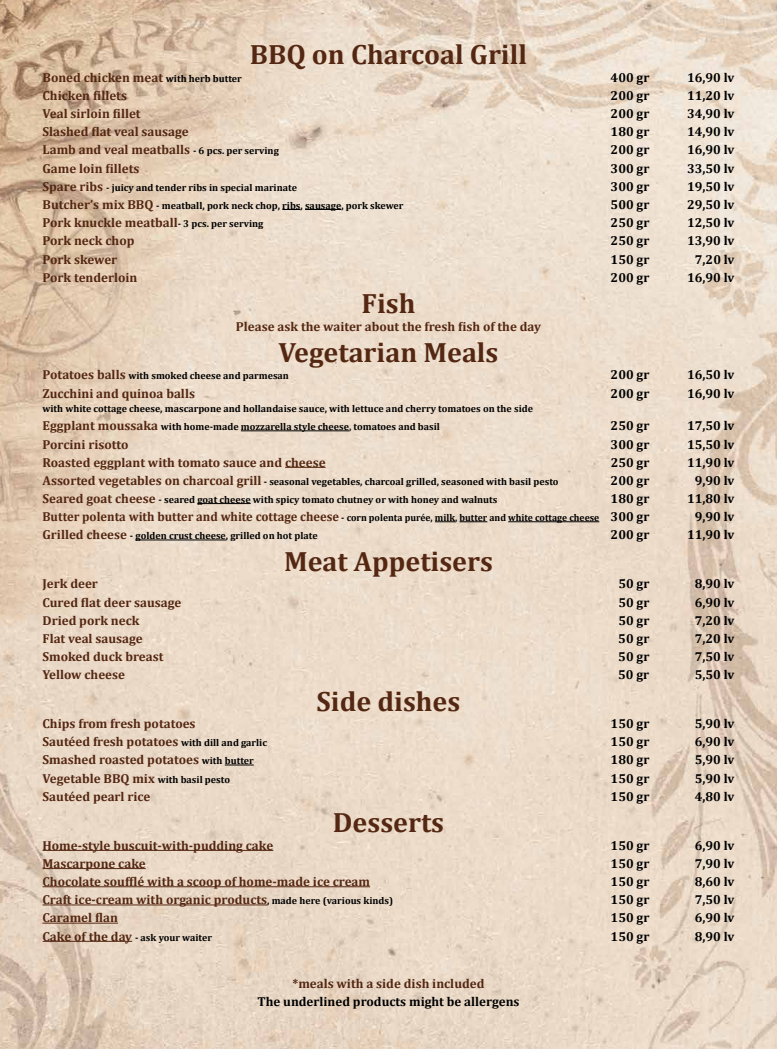
<style>
.page{position:relative;width:777px;height:1049px;background:#fff}
.page>*{position:absolute;margin:0;border:0;box-sizing:border-box;transform-origin:0 0}
.t1{font:700 28px "Cambria";color:#542712}
.t2{font:700 13px "Cambria";color:#542712}
.t3{font:700 13px "Cambria";color:#000}
.t4{font:700 10px/18.2px "Cambria";color:#000}
.t5{font:700 10px "Cambria";color:#000;scale:.96 1}
.s1{font-size:10px;color:#000}
.s2{font-size:13px;color:#542712}
.s3{font-size:13px}
</style>
<div class="page">
<img style="left:0;top:0;width:777px;height:1049px">
<svg style="left:282px;top:209px;width:18px;height:1px"></svg>
<hr style="left:305px;top:209px;width:36px;height:1px;background:#000">
<hr style="left:241px;top:430px;width:108px;height:1px;background:#000">
<hr style="left:285px;top:467px;width:40px;height:1px;background:#542712">
<hr style="left:197px;top:503px;width:54px;height:1px;background:#000">
<svg style="left:435px;top:521px;width:52px;height:1px"></svg>
<hr style="left:508px;top:521px;width:91px;height:1px;background:#000">
<hr style="left:135px;top:539px;width:91px;height:1px;background:#000">
<svg style="left:225px;top:764px;width:29px;height:1px"></svg>
<hr style="left:43px;top:850px;width:230px;height:1px;background:#542712">
<hr style="left:43px;top:868px;width:103px;height:1px;background:#542712">
<hr style="left:43px;top:886px;width:327px;height:1px;background:#542712">
<hr style="left:43px;top:904px;width:224px;height:1px;background:#542712">
<hr style="left:43px;top:922px;width:75px;height:1px;background:#542712">
<hr style="left:43px;top:941px;width:89px;height:1px;background:#542712">
<h1 class="t1" style="left:250px;top:35px;width:279px">BBQ on Charcoal Grill</h1>
<p class="t2" style="left:43px;top:68px;width:201px">Boned chicken meat <span class="s1">with herb butter</span></p>
<p class="t3" style="left:610px;top:68px;width:40px">400 gr</p>
<p class="t3" style="left:687px;top:68px;width:49px">16,90 lv</p>
<p class="t2" style="left:43px;top:86px;width:86px">Chicken fillets</p>
<p class="t3" style="left:610px;top:86px;width:40px">200 gr</p>
<p class="t3" style="left:687px;top:86px;width:49px">11,20 lv</p>
<p class="t2" style="left:43px;top:104px;width:100px">Veal sirloin fillet</p>
<p class="t3" style="left:610px;top:104px;width:40px">200 gr</p>
<p class="t3" style="left:687px;top:104px;width:49px">34,90 lv</p>
<p class="t2" style="left:43px;top:123px;width:148px">Slashed flat veal sausage</p>
<p class="t3" style="left:610px;top:123px;width:40px">180 gr</p>
<p class="t3" style="left:687px;top:123px;width:49px">14,90 lv</p>
<p class="t2" style="left:43px;top:141px;width:238px">Lamb and veal meatballs <span class="s1">- 6 pcs. per serving</span></p>
<p class="t3" style="left:610px;top:141px;width:40px">200 gr</p>
<p class="t3" style="left:687px;top:141px;width:49px">16,90 lv</p>
<p class="t2" style="left:43px;top:159px;width:98px">Game loin fillets</p>
<p class="t3" style="left:610px;top:159px;width:40px">300 gr</p>
<p class="t3" style="left:687px;top:159px;width:49px">33,50 lv</p>
<p class="t4" style="left:43px;top:178px;width:256px"><span class="s2">Spare ribs</span> - juicy and tender ribs in special marinate</p>
<p class="t3" style="left:610px;top:177px;width:40px">300 gr</p>
<p class="t3" style="left:687px;top:177px;width:49px">19,50 lv</p>
<p class="t4" style="left:43px;top:196px;width:362px"><span class="s2">Butcher’s mix BBQ</span> - meatball, pork neck chop, ribs, sausage, pork skewer</p>
<p class="t3" style="left:610px;top:195px;width:40px">500 gr</p>
<p class="t3" style="left:687px;top:195px;width:49px">29,50 lv</p>
<p class="t2" style="left:43px;top:214px;width:222px">Pork knuckle meatball<span class="s1">- 3 pcs. per serving</span></p>
<p class="t3" style="left:610px;top:214px;width:40px">250 gr</p>
<p class="t3" style="left:687px;top:214px;width:49px">12,50 lv</p>
<p class="t2" style="left:43px;top:232px;width:93px">Pork neck chop</p>
<p class="t3" style="left:610px;top:232px;width:40px">250 gr</p>
<p class="t3" style="left:687px;top:232px;width:49px">13,90 lv</p>
<p class="t2" style="left:43px;top:250px;width:76px">Pork skewer</p>
<p class="t3" style="left:610px;top:250px;width:40px">150 gr</p>
<p class="t3" style="left:695px;top:250px;width:41px">7,20 lv</p>
<p class="t2" style="left:43px;top:268px;width:96px">Pork tenderloin</p>
<p class="t3" style="left:610px;top:268px;width:40px">200 gr</p>
<p class="t3" style="left:687px;top:268px;width:49px">16,90 lv</p>
<h1 class="t1" style="left:361px;top:284px;width:55px">Fish</h1>
<p class="t2" style="left:236px;top:317px;width:306px">Please ask the waiter about the fresh fish of the day</p>
<h1 class="t1" style="left:278px;top:333px;width:221px">Vegetarian Meals</h1>
<p class="t4" style="left:43px;top:367px;width:248px"><span class="s2">Potatoes balls</span> with smoked cheese and parmesan</p>
<p class="t3" style="left:610px;top:366px;width:40px">200 gr</p>
<p class="t3" style="left:687px;top:366px;width:49px">16,50 lv</p>
<p class="t2" style="left:43px;top:384px;width:154px">Zucchini and quinoa balls</p>
<p class="t3" style="left:610px;top:384px;width:40px">200 gr</p>
<p class="t3" style="left:687px;top:384px;width:49px">16,90 lv</p>
<p class="t4" style="left:43px;top:399px;width:492px">with white cottage cheese, mascarpone and hollandaise sauce, with lettuce and cherry tomatoes on the side<br><span class="s2">Eggplant moussaka</span> with home-made mozzarella style cheese, tomatoes and basil</p>
<p class="t3" style="left:610px;top:417px;width:40px">250 gr</p>
<p class="t3" style="left:687px;top:417px;width:49px">17,50 lv</p>
<p class="t2" style="left:43px;top:435px;width:88px">Porcini risotto</p>
<p class="t3" style="left:610px;top:435px;width:40px">300 gr</p>
<p class="t3" style="left:687px;top:435px;width:49px">15,50 lv</p>
<p class="t2" style="left:43px;top:453px;width:284px">Roasted eggplant with tomato sauce and cheese</p>
<p class="t3" style="left:610px;top:453px;width:40px">250 gr</p>
<p class="t3" style="left:687px;top:453px;width:49px">11,90 lv</p>
<p class="t4" style="left:43px;top:472px;width:517px"><span class="s2">Assorted vegetables on charcoal grill</span> - seasonal vegetables, charcoal grilled, seasoned with basil pesto</p>
<p class="t3" style="left:610px;top:471px;width:40px">200 gr</p>
<p class="t3" style="left:695px;top:471px;width:41px">9,90 lv</p>
<p class="t4" style="left:43px;top:490px;width:456px"><span class="s2">Seared goat cheese</span> - seared goat cheese with spicy tomato chutney or with honey and walnuts</p>
<p class="t3" style="left:610px;top:489px;width:40px">180 gr</p>
<p class="t3" style="left:687px;top:489px;width:49px">11,80 lv</p>
<p class="t5" style="left:43px;top:511px;width:633px"><span class="s2">Butter polenta with butter and white cottage cheese</span> - corn polenta purée, milk, butter and white cottage cheese <span class="s3">300 gr</span></p>
<p class="t3" style="left:695px;top:508px;width:41px">9,90 lv</p>
<p class="t4" style="left:43px;top:527px;width:277px"><span class="s2">Grilled cheese</span> - golden crust cheese, grilled on hot plate</p>
<p class="t3" style="left:610px;top:526px;width:40px">200 gr</p>
<p class="t3" style="left:687px;top:526px;width:49px">11,90 lv</p>
<h1 class="t1" style="left:284px;top:542px;width:210px">Meat Appetisers</h1>
<p class="t2" style="left:43px;top:575px;width:57px">Jerk deer</p>
<p class="t3" style="left:618px;top:575px;width:33px">50 gr</p>
<p class="t3" style="left:695px;top:575px;width:41px">8,90 lv</p>
<p class="t2" style="left:43px;top:593px;width:140px">Cured flat deer sausage</p>
<p class="t3" style="left:618px;top:593px;width:33px">50 gr</p>
<p class="t3" style="left:695px;top:593px;width:41px">6,90 lv</p>
<p class="t2" style="left:43px;top:611px;width:98px">Dried pork neck</p>
<p class="t3" style="left:618px;top:611px;width:33px">50 gr</p>
<p class="t3" style="left:695px;top:611px;width:41px">7,20 lv</p>
<p class="t2" style="left:42px;top:629px;width:102px">Flat veal sausage</p>
<p class="t3" style="left:618px;top:629px;width:33px">50 gr</p>
<p class="t3" style="left:695px;top:629px;width:41px">7,20 lv</p>
<p class="t2" style="left:42px;top:647px;width:122px">Smoked duck breast</p>
<p class="t3" style="left:618px;top:647px;width:33px">50 gr</p>
<p class="t3" style="left:695px;top:647px;width:41px">7,50 lv</p>
<p class="t2" style="left:42px;top:666px;width:84px">Yellow cheese</p>
<p class="t3" style="left:618px;top:666px;width:33px">50 gr</p>
<p class="t3" style="left:695px;top:666px;width:41px">5,50 lv</p>
<h1 class="t1" style="left:316px;top:681px;width:145px">Side dishes</h1>
<p class="t2" style="left:43px;top:714px;width:155px">Chips from fresh potatoes</p>
<p class="t3" style="left:610px;top:714px;width:40px">150 gr</p>
<p class="t3" style="left:695px;top:714px;width:41px">5,90 lv</p>
<p class="t2" style="left:43px;top:733px;width:226px">Sautéed fresh potatoes <span class="s1">with dill and garlic</span></p>
<p class="t3" style="left:610px;top:733px;width:40px">150 gr</p>
<p class="t3" style="left:695px;top:733px;width:41px">6,90 lv</p>
<p class="t2" style="left:43px;top:751px;width:213px">Smashed roasted potatoes <span class="s1">with butter</span></p>
<p class="t3" style="left:610px;top:751px;width:40px">180 gr</p>
<p class="t3" style="left:695px;top:751px;width:41px">5,90 lv</p>
<p class="t2" style="left:43px;top:769px;width:189px">Vegetable BBQ mix <span class="s1">with basil pesto</span></p>
<p class="t3" style="left:610px;top:769px;width:40px">150 gr</p>
<p class="t3" style="left:695px;top:769px;width:41px">5,90 lv</p>
<p class="t2" style="left:43px;top:787px;width:109px">Sautéed pearl rice</p>
<p class="t3" style="left:610px;top:787px;width:40px">150 gr</p>
<p class="t3" style="left:695px;top:787px;width:41px">4,80 lv</p>
<h1 class="t1" style="left:333px;top:803px;width:113px">Desserts</h1>
<p class="t2" style="left:43px;top:836px;width:232px">Home-style buscuit-with-pudding cake</p>
<p class="t3" style="left:610px;top:836px;width:40px">150 gr</p>
<p class="t3" style="left:695px;top:836px;width:41px">6,90 lv</p>
<p class="t2" style="left:43px;top:854px;width:105px">Mascarpone cake</p>
<p class="t3" style="left:610px;top:854px;width:40px">150 gr</p>
<p class="t3" style="left:695px;top:854px;width:41px">7,90 lv</p>
<p class="t2" style="left:43px;top:872px;width:329px">Chocolate soufflé with a scoop of home-made ice cream</p>
<p class="t3" style="left:610px;top:872px;width:40px">150 gr</p>
<p class="t3" style="left:695px;top:872px;width:41px">8,60 lv</p>
<p class="t2" style="left:43px;top:891px;width:352px">Craft ice-cream with organic products<span class="s1">, made here (various kinds)</span></p>
<p class="t3" style="left:610px;top:891px;width:40px">150 gr</p>
<p class="t3" style="left:695px;top:891px;width:41px">7,50 lv</p>
<p class="t2" style="left:43px;top:909px;width:77px">Caramel flan</p>
<p class="t3" style="left:610px;top:909px;width:40px">150 gr</p>
<p class="t3" style="left:695px;top:909px;width:41px">6,90 lv</p>
<p class="t4" style="left:43px;top:928px;width:171px"><span class="s2">Cake of the day</span> - ask your waiter</p>
<p class="t3" style="left:610px;top:927px;width:40px">150 gr</p>
<p class="t3" style="left:695px;top:927px;width:41px">8,90 lv</p>
<p class="t2" style="left:292px;top:975px;width:194px">*meals with a side dish included</p>
<p class="t3" style="left:257px;top:993px;width:264px">The underlined products might be allergens</p>
</div>
